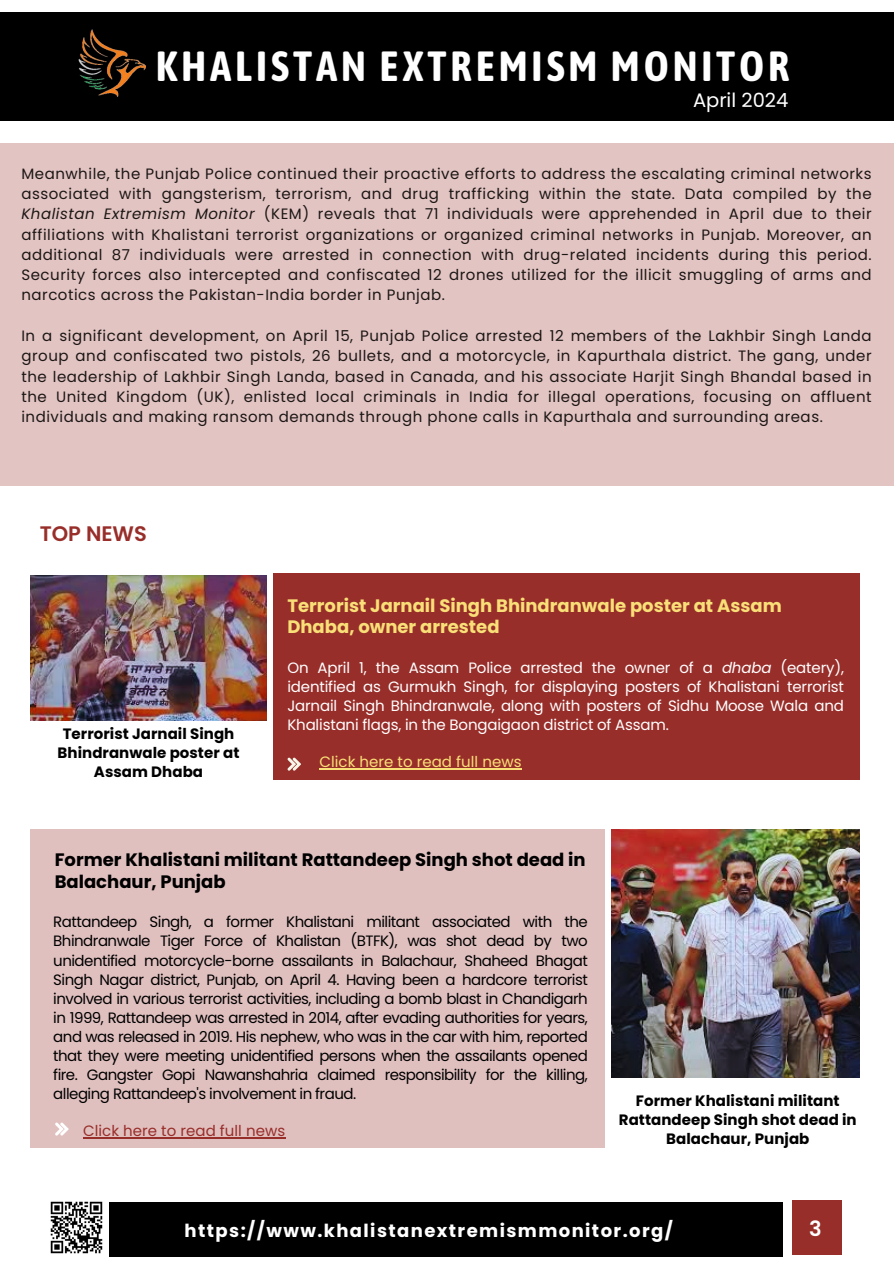
<style>
.page{position:relative;width:894px;height:1264px;background:#fff}
.page>*{position:absolute;margin:0;border:0;box-sizing:border-box;transform-origin:0 0}
.t1{font:700 42px "Asap Condensed";letter-spacing:.09em;color:#fff}
.t2{font:600 21px "Poppins";color:#982e2a}
.t3{font:600 21px "Poppins";color:#fff}
.t4{font:19.5px "Poppins";color:#fff}
.t5{font:700 18px/21.3px "Poppins";color:#f8df77}
.t6{font:700 18px/21.3px "Poppins";color:#000}
.t7{font:700 18px "Poppins";letter-spacing:.08em;color:#fff}
.t8{font:15px/20.2px "Poppins";letter-spacing:.035em;color:#1c1715;text-align:justify}
.t9{font:15px/19.2px "Poppins";letter-spacing:-.035em;color:#000;text-align:justify}
.t10{font:15px/19.2px "Poppins";letter-spacing:-.01em;color:#fff;text-align:justify}
.t11{font:700 15px/19.2px "Poppins";letter-spacing:.005em;color:#000;text-align:center}
.t12{font:15px "Poppins";letter-spacing:.005em;color:#f8df77}
.t13{font:15px "Poppins";letter-spacing:.005em;color:#982e2a}
.s1{font-style:italic}
</style>
<div class="page">
<div style="left:0;top:12px;width:893px;height:109px;background:#000"></div>
<img style="left:78px;top:29px;width:67px;height:68px">
<div style="left:109px;top:1202px;width:673px;height:54px;background:#000"></div>
<div style="left:791px;top:1200px;width:49px;height:54px;background:#982e2a"></div>
<img style="left:50px;top:1201px;width:53px;height:53px">
<div style="left:0;top:143px;width:893px;height:342px;background:#e2c4c3"></div>
<div style="left:273px;top:573px;width:586px;height:206px;background:#982e2a"></div>
<svg style="left:287px;top:757px;width:14px;height:13px"></svg>
<div style="left:30px;top:829px;width:574px;height:318px;background:#e0c0bf"></div>
<svg style="left:55px;top:1122px;width:13px;height:13px"></svg>
<img style="left:30px;top:575px;width:236px;height:145px">
<img style="left:611px;top:829px;width:248px;height:248px">
<hr style="left:319px;top:768px;width:202px;height:1px;background:#f8df77">
<hr style="left:83px;top:1137px;width:202px;height:1px;background:#982e2a">
<p class="t1" style="left:156px;top:42px;width:635px">KHALISTAN EXTREMISM MONITOR</p>
<h2 class="t4" style="left:692px;top:86px;width:97px">April 2024</h2>
<h4 class="t8" style="left:21px;top:163px;width:851px">Meanwhile, the Punjab Police continued their proactive efforts to address the escalating criminal networks associated with gangsterism, terrorism, and drug trafficking within the state. Data compiled by the <span class="s1">Khalistan Extremism Monitor</span> (KEM) reveals that 71 individuals were apprehended in April due to their affiliations with Khalistani terrorist organizations or organized criminal networks in Punjab. Moreover, an additional 87 individuals were arrested in connection with drug-related incidents during this period.<br>Security forces also intercepted and confiscated 12 drones utilized for the illicit smuggling of arms and narcotics across the Pakistan-India border in Punjab.</h4>
<p class="t8" style="left:21px;top:325px;width:851px">In a significant development, on April 15, Punjab Police arrested 12 members of the Lakhbir Singh Landa group and confiscated two pistols, 26 bullets, and a motorcycle, in Kapurthala district. The gang, under the leadership of Lakhbir Singh Landa, based in Canada, and his associate Harjit Singh Bhandal based in the United Kingdom (UK), enlisted local criminals in India for illegal operations, focusing on affluent individuals and making ransom demands through phone calls in Kapurthala and surrounding areas.</p>
<p class="t2" style="left:40px;top:518px;width:109px">TOP NEWS</p>
<p class="t11" style="left:58px;top:724px;width:183px">Terrorist Jarnail Singh<br>Bhindranwale poster at<br>Assam Dhaba</p>
<p class="t5" style="left:287px;top:595px;width:495px">Terrorist Jarnail Singh Bhindranwale poster at Assam<br>Dhaba, owner arrested</p>
<p class="t10" style="left:287px;top:657px;width:558px">On April 1, the Assam Police arrested the owner of a <span class="s1">dhaba</span> (eatery), identified as Gurmukh Singh, for displaying posters of Khalistani terrorist Jarnail Singh Bhindranwale, along with posters of Sidhu Moose Wala and Khalistani flags, in the Bongaigaon district of Assam.</p>
<h4 class="t12" style="left:319px;top:751px;width:203px">Click here to read full news</h4>
<p class="t6" style="left:55px;top:849px;width:532px">Former Khalistani militant Rattandeep Singh shot dead in<br>Balachaur, Punjab</p>
<p class="t9" style="left:53px;top:912px;width:536px">Rattandeep Singh, a former Khalistani militant associated with the Bhindranwale Tiger Force of Khalistan (BTFK), was shot dead by two unidentified motorcycle-borne assailants in Balachaur, Shaheed Bhagat Singh Nagar district, Punjab, on April 4. Having been a hardcore terrorist involved in various terrorist activities, including a bomb blast in Chandigarh in 1999, Rattandeep was arrested in 2014, after evading authorities for years, and was released in 2019. His nephew, who was in the car with him, reported that they were meeting unidentified persons when the assailants opened fire. Gangster Gopi Nawanshahria claimed responsibility for the killing, alleging Rattandeep's involvement in fraud.</p>
<h5 class="t13" style="left:83px;top:1120px;width:203px">Click here to read full news</h5>
<p class="t11" style="left:618px;top:1090px;width:239px">Former Khalistani militant<br>Rattandeep Singh shot dead in<br>Balachaur, Punjab</p>
<p class="t7" style="left:184px;top:1218px;width:489px">https://www.khalistanextremismmonitor.org/</p>
<h5 class="t3" style="left:809px;top:1213px;width:14px">3</h5>
</div>
